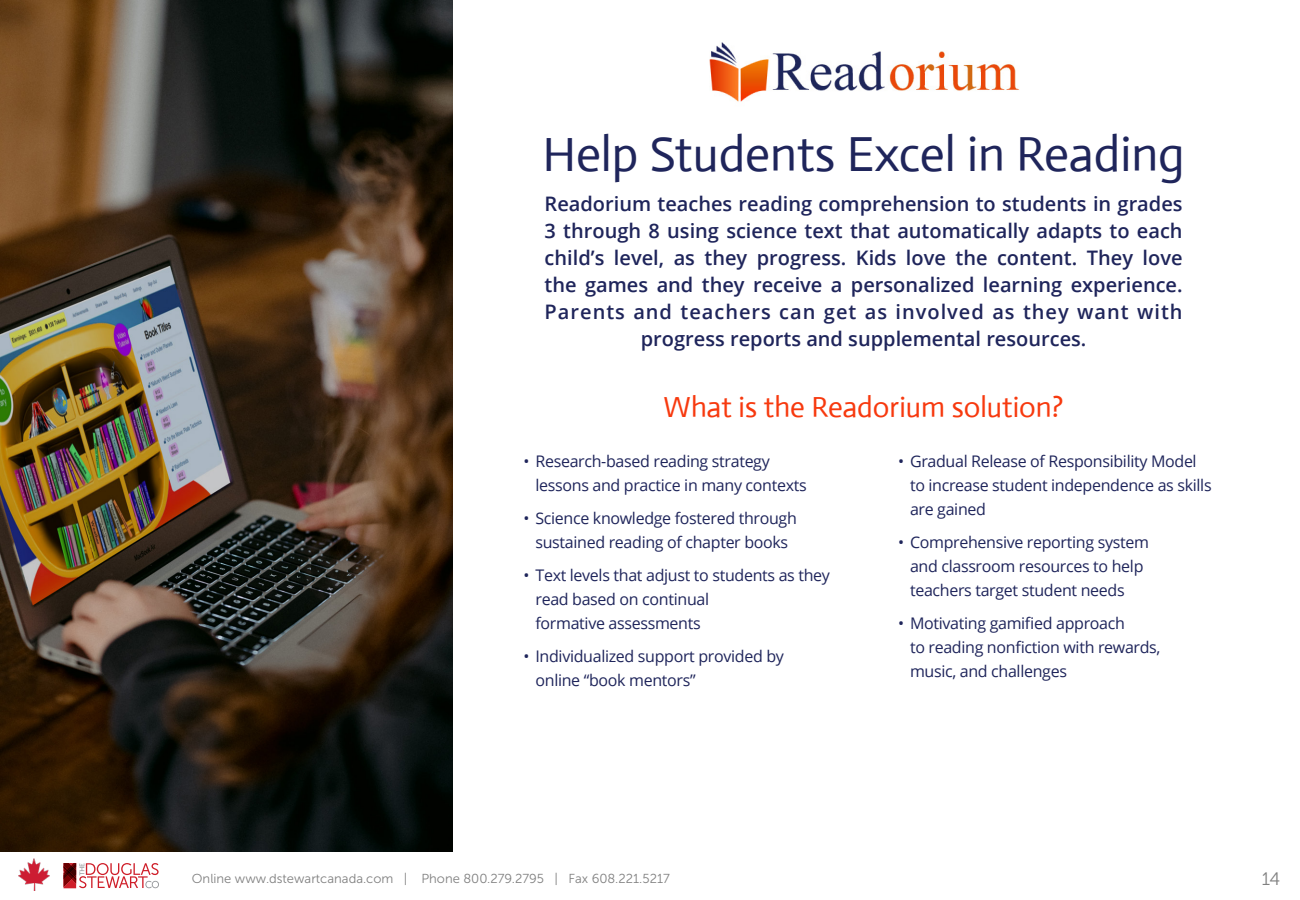
<style>
.page{position:relative;width:1300px;height:900px;background:#fff}
.page>*{position:absolute;margin:0;border:0;box-sizing:border-box;transform-origin:0 0}
.t1{font:49.2px "Actor";color:#1f255b}
.t2{font:29px "Actor";color:#f7390e}
.t3{font:600 20px/27px "Open Sans";color:#1f255b;text-align:center}
.t4{font:18px "Museo Sans 300";color:#808080}
.t5{font:16px/24px "Open Sans";letter-spacing:-.02em;color:#1f255b}
.t6{font:13px "Museo Sans 300";color:#808080}
</style>
<div class="page">
<img style="left:18px;top:858px;width:32px;height:32px">
<img style="left:709px;top:42px;width:311px;height:60px">
<img style="left:0;top:0;width:453px;height:852px">
<svg style="left:64px;top:863px;width:95px;height:25px"></svg>
<h1 class="t1" style="left:543px;top:124px;width:644px">Help Students Excel in Reading</h1>
<p class="t3" style="left:545px;top:190px;width:640px">Readorium teaches reading comprehension to students in grades 3 through 8 using science text that automatically adapts to each child’s level, as they progress. Kids love the content. They love the games and they receive a personalized learning experience.<br>Parents and teachers can get as involved as they want with progress reports and supplemental resources.</p>
<h2 class="t2" style="left:664px;top:390px;width:401px">What is the Readorium solution?</h2>
<p class="t5" style="left:536px;top:449px;width:273px;text-indent:-12px">• Research-based reading strategy lessons and practice in many contexts</p>
<p class="t5" style="left:524px;top:506px;width:275px;text-align:center">• Science knowledge fostered through sustained reading of chapter books</p>
<p class="t5" style="left:536px;top:563px;width:296px;text-indent:-12px">• Text levels that adjust to students as they read based on continual<br>formative assessments</p>
<p class="t5" style="left:536px;top:644px;width:250px;text-indent:-12px">• Individualized support provided by online “book mentors”</p>
<p class="t5" style="left:910px;top:449px;width:303px;text-indent:-12px">• Gradual Release of Responsibility Model to increase student independence as skills are gained</p>
<p class="t5" style="left:910px;top:530px;width:240px;text-indent:-12px">• Comprehensive reporting system and classroom resources to help teachers target student needs</p>
<p class="t5" style="left:910px;top:611px;width:252px;text-indent:-12px">• Motivating gamified approach<br>to reading nonfiction with rewards, music, and challenges</p>
<p class="t6" style="left:192px;top:871px;width:479px">Online www.dstewartcanada.com | Phone 800.279.2795 | Fax 608.221.5217</p>
<p class="t4" style="left:1262px;top:869px;width:20px">14</p>
</div>
